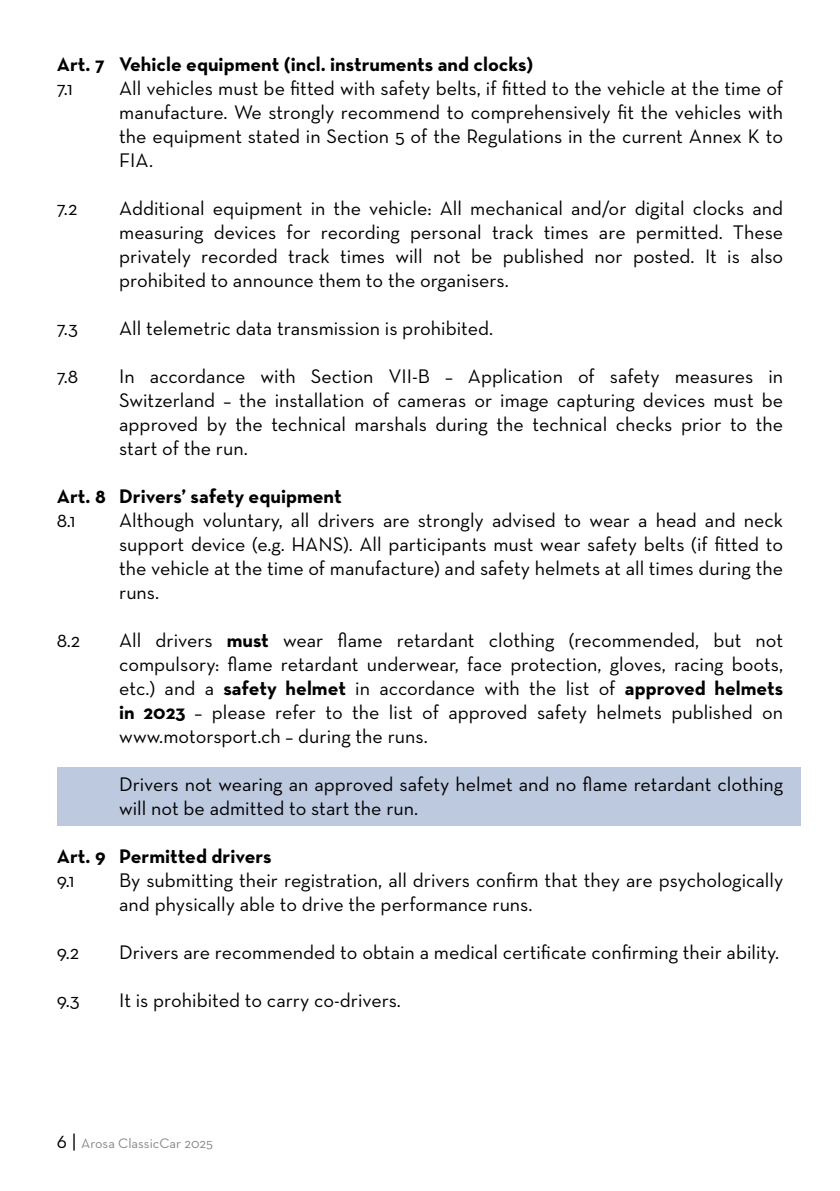
<style>
.page{position:relative;width:840px;height:1191px;background:#fff}
.page>*{position:absolute;margin:0;border:0;box-sizing:border-box;transform-origin:0 0}
.t1{font:20px/24px "Neutra Text";color:#000;text-align:justify}
.t2{font:700 20px "Neutra Text";color:#000}
.t3{font:14px "Neutra Text";color:#87888a}
.s1{font-weight:700}
.s2{font-size:20px;color:#000}
</style>
<div class="page">
<div style="left:57px;top:767px;width:742px;height:58px;background:#bdc9df"></div>
<p class="t2" style="left:57px;top:51px;width:478px">Art. 7 Vehicle equipment (incl. instruments and clocks)</p>
<p class="t1" style="left:57px;top:76px;width:17px">7.1</p>
<p class="t1" style="left:119px;top:76px;width:665px">All vehicles must be fitted with safety belts, if fitted to the vehicle at the time of manufacture. We strongly recommend to comprehensively fit the vehicles with the equipment stated in Section 5 of the Regulations in the current Annex K to FIA.</p>
<p class="t1" style="left:57px;top:196px;width:22px">7.2</p>
<p class="t1" style="left:119px;top:196px;width:665px">Additional equipment in the vehicle: All mechanical and/or digital clocks and measuring devices for recording personal track times are permitted. These privately recorded track times will not be published nor posted. It is also prohibited to announce them to the organisers.</p>
<p class="t1" style="left:57px;top:316px;width:23px">7.3</p>
<p class="t1" style="left:119px;top:316px;width:375px">All telemetric data transmission is prohibited.</p>
<p class="t1" style="left:57px;top:364px;width:23px">7.8</p>
<p class="t1" style="left:119px;top:364px;width:665px">In accordance with Section VII-B – Application of safety measures in Switzerland – the installation of cameras or image capturing devices must be approved by the technical marshals during the technical checks prior to the start of the run.</p>
<p class="t2" style="left:57px;top:483px;width:286px">Art. 8 Drivers’ safety equipment</p>
<p class="t1" style="left:57px;top:508px;width:20px">8.1</p>
<p class="t1" style="left:119px;top:508px;width:665px">Although voluntary, all drivers are strongly advised to wear a head and neck support device (e.g. HANS). All participants must wear safety belts (if fitted to the vehicle at the time of manufacture) and safety helmets at all times during the runs.</p>
<p class="t1" style="left:57px;top:628px;width:25px">8.2</p>
<p class="t1" style="left:119px;top:628px;width:665px">All drivers <span class="s1">must</span> wear flame retardant clothing (recommended, but not compulsory: flame retardant underwear, face protection, gloves, racing boots, etc.) and a <span class="s1">safety helmet</span> in accordance with the list of <span class="s1">approved helmets in 2023</span> – please refer to the list of approved safety helmets published on www.motorsport.ch – during the runs.</p>
<p class="t1" style="left:119px;top:772px;width:665px">Drivers not wearing an approved safety helmet and no flame retardant clothing will not be admitted to start the run.</p>
<p class="t2" style="left:57px;top:843px;width:216px">Art. 9 Permitted drivers</p>
<p class="t1" style="left:57px;top:868px;width:19px">9.1</p>
<p class="t1" style="left:119px;top:868px;width:665px">By submitting their registration, all drivers confirm that they are psychologically and physically able to drive the performance runs.</p>
<p class="t1" style="left:57px;top:940px;width:24px">9.2</p>
<p class="t1" style="left:119px;top:940px;width:661px">Drivers are recommended to obtain a medical certificate confirming their ability.</p>
<p class="t1" style="left:57px;top:988px;width:25px">9.3</p>
<p class="t1" style="left:119px;top:988px;width:283px">It is prohibited to carry co-drivers.</p>
<p class="t3" style="left:57px;top:1135px;width:158px"><span class="s2">6 |</span> Arosa ClassicCar 2025</p>
</div>
